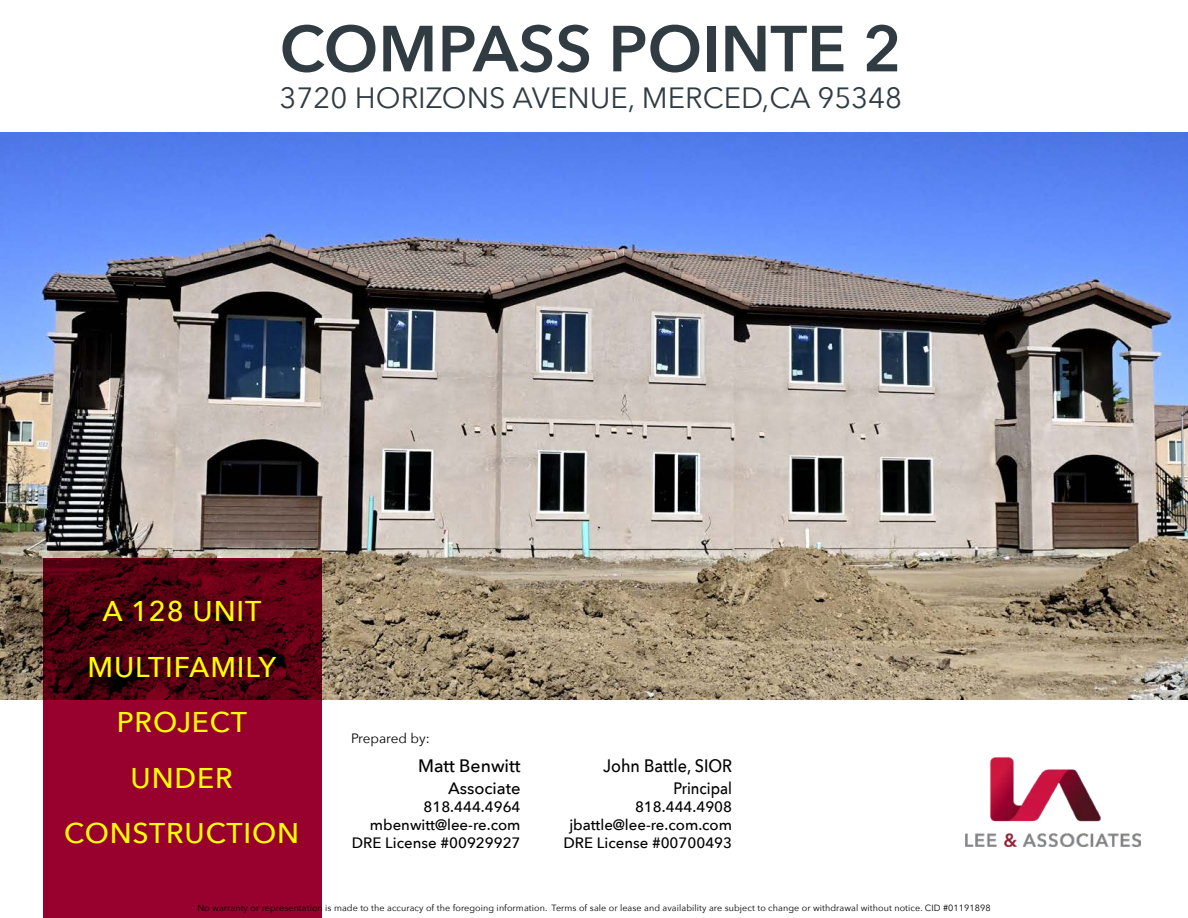
<style>
.page{position:relative;width:1188px;height:918px;background:#fff}
.page>*{position:absolute;margin:0;border:0;box-sizing:border-box;transform-origin:0 0}
.t1{font:600 64.35px "Avenir Next";color:#303c42}
.t2{font:29.25px "Avenir Next";color:#303c42}
.t3{font:500 28.5px/55.5px "Avenir Next";letter-spacing:.03em;color:#ff0;text-align:center}
.t4{font:500 18px "Avenir Next";color:#000;scale:.9 1}
.t5{font:500 18px "Avenir Next";color:#000}
.t6{font:500 16.5px "Avenir Next";color:#000;scale:.9 1}
.t7{font:500 16.5px "Avenir Next";color:#000}
.t8{font:500 15px/18px "Avenir Next";color:#000;text-align:right}
.t9{font:13.5px "Avenir Next";color:#000}
.t10{font:9px "Avenir Next";letter-spacing:.01em;color:#000}
</style>
<div class="page">
<img style="left:0;top:132px;width:1188px;height:567px">
<svg style="left:43px;top:558px;width:279px;height:360px;background:#7a0022"></svg>
<img style="left:966px;top:757px;width:174px;height:90px">
<h1 class="t1" style="left:280px;top:-6px;width:624px">COMPASS POINTE 2</h1>
<h2 class="t2" style="left:280px;top:73px;width:624px">3720 HORIZONS AVENUE, MERCED,CA 95348</h2>
<h3 class="t3" style="left:64px;top:583px;width:237px">A 128 UNIT<br>MULTIFAMILY<br>PROJECT<br>UNDER<br>CONSTRUCTION</h3>
<h3 class="t9" style="left:351px;top:726px;width:80px">Prepared by:</h3>
<h3 class="t5" style="left:418px;top:751px;width:104px">Matt Benwitt</h3>
<h3 class="t7" style="left:448px;top:774px;width:74px">Associate</h3>
<h3 class="t8" style="left:352px;top:797px;width:170px">818.444.4964 mbenwitt@lee-re.com<br>DRE License #00929927</h3>
<h3 class="t4" style="left:603px;top:751px;width:145px">John Battle, SIOR</h3>
<h3 class="t6" style="left:674px;top:774px;width:67px">Principal</h3>
<h3 class="t8" style="left:563px;top:797px;width:170px">818.444.4908 jbattle@lee-re.com.com<br>DRE License #00700493</h3>
<p class="t10" style="left:197px;top:901px;width:795px">No warranty or representation is made to the accuracy of the foregoing information. Terms of sale or lease and availability are subject to change or withdrawal without notice. CID #01191898</p>
</div>
